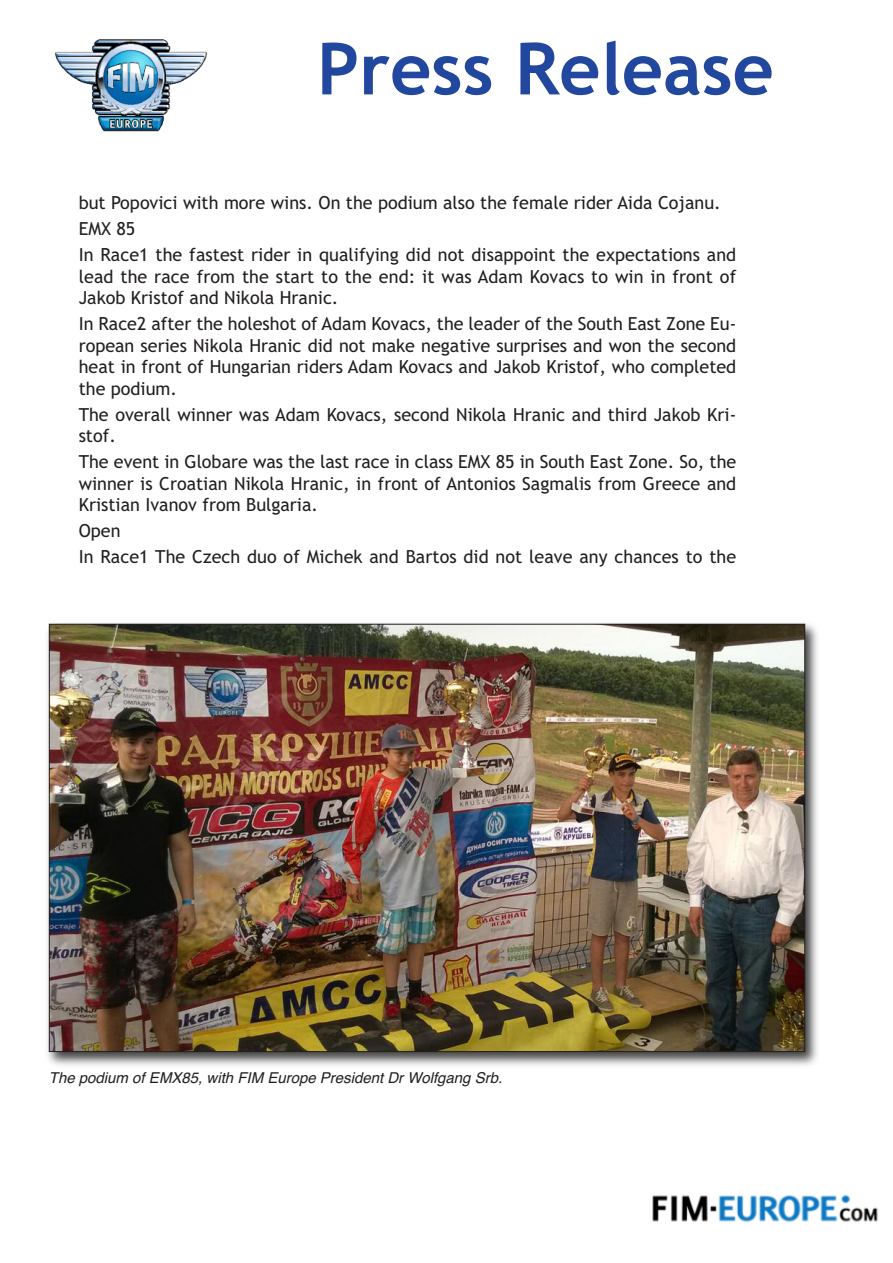
<style>
.page{position:relative;width:893px;height:1263px;background:#fff}
.page>*{position:absolute;margin:0;border:0;box-sizing:border-box;transform-origin:0 0}
.t1{font:700 72px "Trebuchet MS";color:#22479e}
.t2{font:18px/21.6px "Trebuchet MS";color:#231f20}
.t3{font:italic 15px "Helvetica";color:#231f20}
</style>
<div class="page">
<img style="left:55px;top:39px;width:153px;height:93px">
<img style="left:652px;top:1194px;width:226px;height:28px">
<img style="left:47px;top:623px;width:771px;height:443px">
<img style="left:51px;top:626px;width:752px;height:424px">
<h1 class="t1" style="left:317px;top:27px;width:458px">Press Release</h1>
<p class="t2" style="left:79px;top:190px;width:659px;line-height:25.8px">but Popovici with more wins. On the podium also the female rider Aida Cojanu.<br>EMX 85<br>In Race1 the fastest rider in qualifying did not disappoint the expectations and</p>
<p class="t2" style="left:79px;top:266px;width:659px">lead the race from the start to the end: it was Adam Kovacs to win in front of<br>Jakob Kristof and Nikola Hranic.</p>
<p class="t2" style="left:79px;top:313px;width:659px;text-align:justify">In Race2 after the holeshot of Adam Kovacs, the leader of the South East Zone Eu&shy;ropean series Nikola Hranic did not make negative surprises and won the second heat in front of Hungarian riders Adam Kovacs and Jakob Kristof, who completed the podium.</p>
<p class="t2" style="left:79px;top:404px;width:659px">The overall winner was Adam Kovacs, second Nikola Hranic and third Jakob Kri&shy;stof.</p>
<p class="t2" style="left:79px;top:451px;width:659px;text-align:justify">The event in Globare was the last race in class EMX 85 in South East Zone. So, the winner is Croatian Nikola Hranic, in front of Antonios Sagmalis from Greece and Kristian Ivanov from Bulgaria.</p>
<p class="t2" style="left:79px;top:518px;width:659px;line-height:25.8px">Open<br>In Race1 The Czech duo of Michek and Bartos did not leave any chances to the</p>
<p class="t3" style="left:49px;top:1069px;width:455px">The podium of EMX85, with FIM Europe President Dr Wolfgang Srb.</p>
</div>
